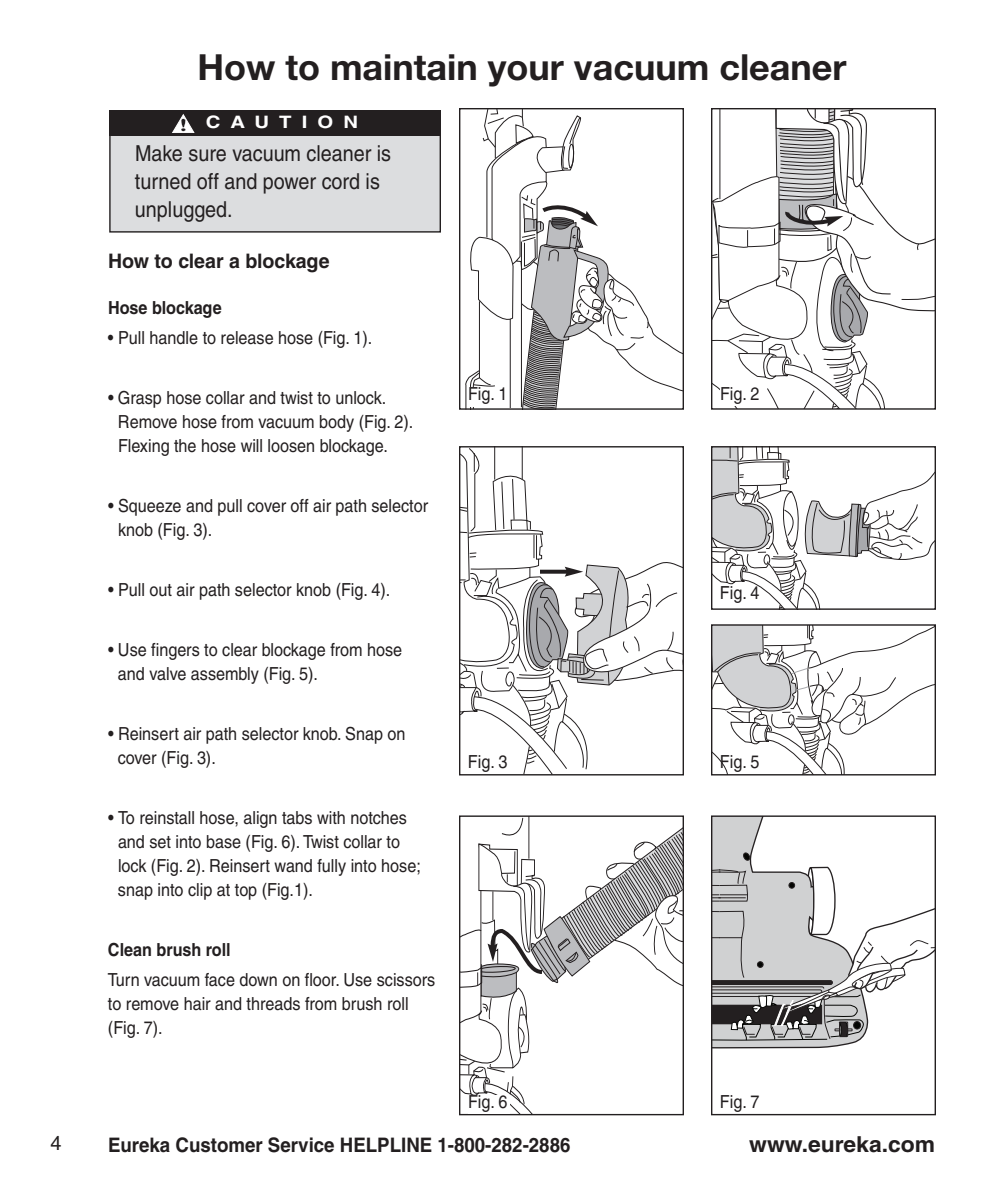
<style>
.page{position:relative;width:1008px;height:1188px;background:#fff}
.page>*{position:absolute;margin:0;border:0;box-sizing:border-box;transform-origin:0 0}
.t1{font:700 36px "Helvetica Neue";color:#231f20}
.t2{font:22px/28px "Helvetica";color:#231f20;scale:.9 1}
.t3{font:700 22px "Helvetica";color:#231f20;scale:1.04 1}
.t4{font:700 20px "Helvetica";color:#231f20;scale:.94 1}
.t5{font:700 20px "Helvetica";color:#231f20}
.t6{font:20px "Helvetica";color:#231f20}
.t7{font:18px/24px "Helvetica";color:#231f20;scale:.9 1}
.t8{font:700 18px "Helvetica";color:#231f20;scale:.9 1}
.t9{font:700 17.2px "Helvetica";letter-spacing:.5em;color:#fff;scale:1.19 1}
</style>
<div class="page">
<svg style="left:713px;top:448px;width:221px;height:160px"></svg>
<div style="left:711px;top:446px;width:225px;height:164px;border:1px solid #231f20"></div>
<svg style="left:713px;top:626px;width:221px;height:147px"></svg>
<div style="left:711px;top:624px;width:225px;height:151px;border:1px solid #231f20"></div>
<svg style="left:713px;top:817px;width:221px;height:231px"></svg>
<div style="left:711px;top:815px;width:225px;height:300px;border:1px solid #231f20"></div>
<svg style="left:460px;top:447px;width:224px;height:328px"></svg>
<svg style="left:465px;top:109px;width:218px;height:300px"></svg>
<svg style="left:712px;top:109px;width:223px;height:300px"></svg>
<svg style="left:460px;top:816px;width:224px;height:299px"></svg>
<div style="left:110px;top:111px;width:330px;height:121px;background:#dcdddf"></div>
<div style="left:109px;top:110px;width:332px;height:123px;border:1px solid #231f20"></div>
<div style="left:109px;top:110px;width:332px;height:26px;background:#231f20"></div>
<svg style="left:172px;top:114px;width:23px;height:19px"></svg>
<h1 class="t1" style="left:197px;top:45px;width:651px">How to maintain your vacuum cleaner</h1>
<p class="t9" style="left:206px;top:116px;width:130px">CAUTION</p>
<p class="t2" style="left:135px;top:142px;width:286px">Make sure vacuum cleaner is turned off and power cord is unplugged.</p>
<p class="t5" style="left:108px;top:254px;width:223px">How to clear a blockage</p>
<p class="t8" style="left:108px;top:301px;width:128px">Hose blockage</p>
<p class="t7" style="left:108px;top:328px;width:295px">• Pull handle to release hose (Fig. 1).</p>
<p class="t7" style="left:118px;top:388px;width:330px;text-indent:-10px">• Grasp hose collar and twist to unlock.<br>Remove hose from vacuum body (Fig. 2).<br>Flexing the hose will loosen blockage.</p>
<p class="t7" style="left:118px;top:496px;width:346px;text-indent:-10px">• Squeeze and pull cover off air path selector knob (Fig. 3).</p>
<p class="t7" style="left:108px;top:580px;width:315px">• Pull out air path selector knob (Fig. 4).</p>
<p class="t7" style="left:118px;top:640px;width:317px;text-indent:-10px">• Use fingers to clear blockage from hose and valve assembly (Fig. 5).</p>
<p class="t7" style="left:118px;top:724px;width:321px;text-indent:-10px">• Reinsert air path selector knob. Snap on cover (Fig. 3).</p>
<p class="t7" style="left:118px;top:808px;width:338px;text-indent:-10px">• To reinstall hose, align tabs with notches and set into base (Fig. 6). Twist collar to lock (Fig. 2). Reinsert wand fully into hose; snap into clip at top (Fig.1).</p>
<p class="t8" style="left:108px;top:943px;width:138px">Clean brush roll</p>
<p class="t7" style="left:108px;top:970px;width:365px">Turn vacuum face down on floor. Use scissors to remove hair and threads from brush roll (Fig. 7).</p>
<p class="t7" style="left:468px;top:383px;width:45px">Fig. 1</p>
<p class="t7" style="left:720px;top:383px;width:45px">Fig. 2</p>
<p class="t7" style="left:720px;top:583px;width:45px">Fig. 4</p>
<p class="t7" style="left:468px;top:751px;width:45px">Fig. 3</p>
<p class="t7" style="left:720px;top:751px;width:45px">Fig. 5</p>
<p class="t7" style="left:468px;top:1091px;width:45px">Fig. 6</p>
<p class="t7" style="left:720px;top:1091px;width:45px">Fig. 7</p>
<p class="t6" style="left:50px;top:1136px;width:13px">4</p>
<p class="t4" style="left:108px;top:1137px;width:493px">Eureka Customer Service HELPLINE 1-800-282-2886</p>
<p class="t3" style="left:749px;top:1136px;width:180px">www.eureka.com</p>
</div>
